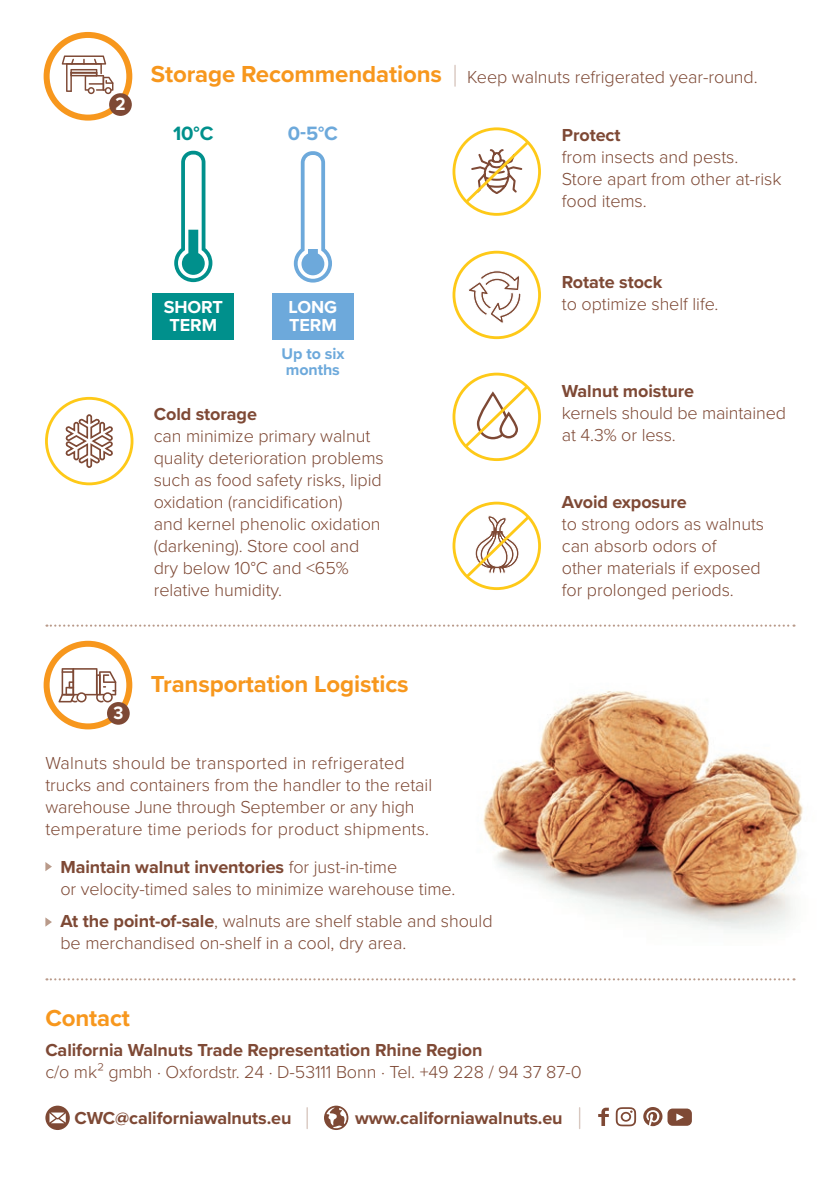
<style>
.page{position:relative;width:840px;height:1191px;background:#fff}
.page>*{position:absolute;margin:0;border:0;box-sizing:border-box;transform-origin:0 0}
.t1{font:700 24px "Proxima Nova";letter-spacing:-.005em;color:#f7971d}
.t2{font:700 20px "Proxima Nova";color:#6da9db}
.t3{font:700 20px "Proxima Nova";color:#00908c}
.t4{font:700 18.6px "Proxima Nova";color:#fff;scale:.91 1}
.t5{font:300 18px/22px "Proxima Nova";letter-spacing:-.005em;color:#7e4935}
.t6{font:700 18px "Proxima Nova";letter-spacing:-.005em;color:#7e4935}
.t7{font:700 18px/18px "Proxima Nova";letter-spacing:-.005em;color:#fff}
.t8{font:700 16px/16px "Proxima Nova";letter-spacing:-.005em;color:#6da9db}
.s1{font-weight:700;font-size:24px;color:#f7971d}
.s2{font-weight:700}
</style>
<div class="page">
<div style="left:452px;top:501px;width:88px;height:89px;border:3px solid #fec918;border-radius:50%"></div>
<svg style="left:462px;top:513px;width:69px;height:68px"></svg>
<div style="left:452px;top:127px;width:88px;height:89px;border:3px solid #fec918;border-radius:50%"></div>
<svg style="left:462px;top:139px;width:69px;height:67px"></svg>
<div style="left:452px;top:251px;width:88px;height:88px;border:3px solid #fec918;border-radius:50%"></div>
<svg style="left:468px;top:270px;width:53px;height:55px"></svg>
<img style="left:483px;top:691px;width:320px;height:239px">
<div style="left:45px;top:397px;width:88px;height:88px;border:3px solid #fec918;border-radius:50%"></div>
<svg style="left:65px;top:414px;width:48px;height:54px"></svg>
<svg style="left:46px;top:624px;width:748px;height:2px"></svg>
<div style="left:452px;top:373px;width:88px;height:88px;border:3px solid #fec918;border-radius:50%"></div>
<svg style="left:461px;top:383px;width:69px;height:67px"></svg>
<svg style="left:46px;top:978px;width:748px;height:2px"></svg>
<svg style="left:45px;top:1105px;width:25px;height:25px"></svg>
<div style="left:153px;top:293px;width:81px;height:47px;background:#00908c"></div>
<svg style="left:174px;top:151px;width:38px;height:131px"></svg>
<svg style="left:294px;top:151px;width:38px;height:131px"></svg>
<div style="left:307px;top:226px;width:12px;height:23px;background:#fff"></div>
<div style="left:272px;top:293px;width:81px;height:47px;background:#6da9db"></div>
<svg style="left:45px;top:862px;width:7px;height:9px"></svg>
<svg style="left:45px;top:917px;width:7px;height:9px"></svg>
<svg style="left:454px;top:65px;width:1px;height:21px"></svg>
<svg style="left:615px;top:1107px;width:20px;height:19px"></svg>
<svg style="left:598px;top:1107px;width:10px;height:19px"></svg>
<svg style="left:643px;top:1107px;width:48px;height:19px"></svg>
<svg style="left:324px;top:1105px;width:24px;height:25px"></svg>
<hr style="left:306px;top:1107px;width:2px;height:21px;background:#a88271">
<hr style="left:578px;top:1107px;width:2px;height:21px;background:#a88271">
<svg style="left:62px;top:55px;width:51px;height:39px"></svg>
<div style="left:44px;top:32px;width:88px;height:89px;border:6px solid #f7971d;border-radius:50%"></div>
<div style="left:109px;top:93px;width:23px;height:23px;background:#7e4935;border-radius:50%"></div>
<div style="left:44px;top:641px;width:88px;height:88px;border:6px solid #f7971d;border-radius:50%"></div>
<div style="left:107px;top:702px;width:23px;height:22px;background:#7e4935;border-radius:50%"></div>
<svg style="left:58px;top:668px;width:58px;height:34px"></svg>
<p class="t4" style="left:115px;top:90px;width:13px">2</p>
<p class="t5" style="left:151px;top:65px;width:608px"><span class="s1">Storage Recommendations</span> Keep walnuts refrigerated year-round.</p>
<p class="t3" style="left:173px;top:118px;width:42px">10°C</p>
<p class="t2" style="left:288px;top:118px;width:52px">0-5°C</p>
<p class="t6" style="left:561px;top:122px;width:60px">Protect</p>
<p class="t5" style="left:561px;top:145px;width:221px">from insects and pests.<br>Store apart from other at-risk food items.</p>
<p class="t6" style="left:561px;top:269px;width:102px">Rotate stock</p>
<p class="t7" style="left:163px;top:298px;width:61px">SHORT</p>
<p class="t5" style="left:561px;top:292px;width:158px">to optimize shelf life.</p>
<p class="t7" style="left:169px;top:316px;width:49px">TERM</p>
<p class="t7" style="left:288px;top:298px;width:50px">LONG<br>TERM</p>
<p class="t8" style="left:281px;top:345px;width:64px">Up to six months</p>
<p class="t6" style="left:154px;top:400px;width:105px">Cold storage</p>
<p class="t5" style="left:154px;top:424px;width:231px">can minimize primary walnut quality deterioration problems such as food safety risks, lipid oxidation (rancidification)<br>and kernel phenolic oxidation (darkening). Store cool and dry below 10°C and &lt;65% relative humidity.</p>
<p class="t6" style="left:561px;top:378px;width:134px">Walnut moisture</p>
<p class="t5" style="left:561px;top:401px;width:225px">kernels should be maintained at 4.3% or less.</p>
<p class="t6" style="left:561px;top:489px;width:126px">Avoid exposure</p>
<p class="t5" style="left:561px;top:512px;width:204px">to strong odors as walnuts can absorb odors of<br>other materials if exposed for prolonged periods.</p>
<p class="t4" style="left:113px;top:699px;width:12px">3</p>
<h1 class="t1" style="left:151px;top:666px;width:259px">Transportation Logistics</h1>
<p class="t5" style="left:45px;top:750px;width:388px">Walnuts should be transported in refrigerated trucks and containers from the handler to the retail warehouse June through September or any high temperature time periods for product shipments.</p>
<p class="t5" style="left:60px;top:855px;width:396px"><span class="s2">Maintain walnut inventories</span> for just-in-time<br>or velocity-timed sales to minimize warehouse time.</p>
<p class="t5" style="left:60px;top:909px;width:433px"><span class="s2">At the point-of-sale</span>, walnuts are shelf stable and should be merchandised on-shelf in a cool, dry area.</p>
<h1 class="t1" style="left:45px;top:999px;width:86px">Contact</h1>
<p class="t6" style="left:45px;top:1036px;width:438px">California Walnuts Trade Representation Rhine Region</p>
<p class="t5" style="left:45px;top:1060px;width:537px">c/o mk² gmbh · Oxfordstr. 24 · D-53111 Bonn · Tel. +49 228 / 94 37 87-0</p>
<p class="t6" style="left:75px;top:1104px;width:218px">CWC@californiawalnuts.eu</p>
<p class="t6" style="left:355px;top:1104px;width:209px">www.californiawalnuts.eu</p>
</div>
